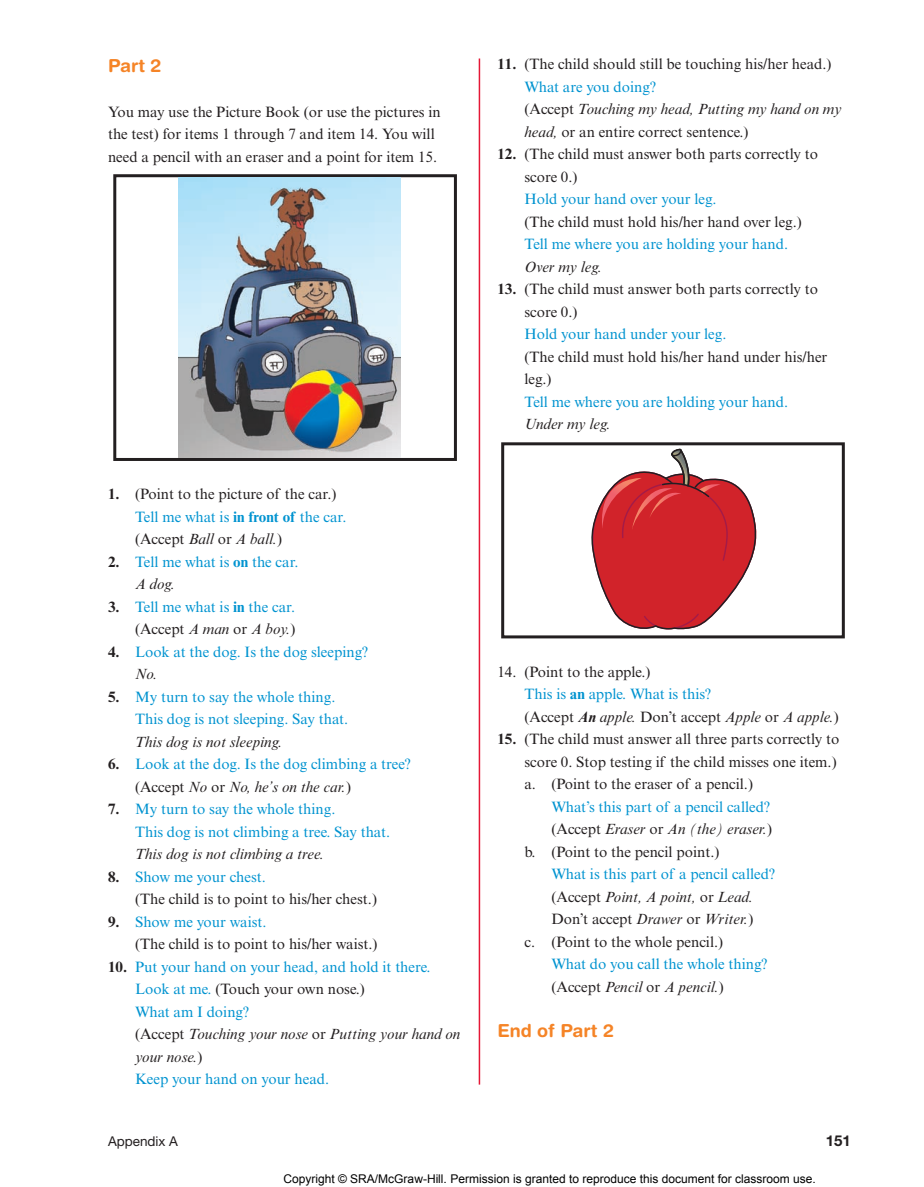
<style>
.page{position:relative;width:924px;height:1187px;background:#fff}
.page>*{position:absolute;margin:0;border:0;box-sizing:border-box;transform-origin:0 0}
.t1{font:700 18px "Helvetica Rounded LT Std";color:#f58427}
.t2{font:15px/22.5px "Times New Roman MT Std";color:#231f20}
.t3{font:15px/22.5px "Times New Roman MT Std";color:#0093d0}
.t4{font:italic 15px "Times New Roman MT Std";color:#231f20}
.t5{font:700 15px "Helvetica Neue LT Std";color:#231f20}
.t6{font:13.5px "Helvetica Neue LT Std";color:#231f20}
.t7{font:12px "Arial";color:#000}
.s1{font-weight:700}
.s2{color:#0093d0}
.s3{font-weight:700;color:#0093d0}
.s4{font-style:italic}
.s5{font-weight:700;color:#231f20}
.s6{font-style:italic;color:#231f20}
.s7{color:#231f20}
.s8{font-weight:700;font-style:italic}
.s9{font-style:normal}
</style>
<div class="page">
<hr style="left:478px;top:58px;width:2px;height:1026px;background:#e51836">
<div style="left:113px;top:174px;width:344px;height:287px;border:3px solid #231f20"></div>
<div style="left:501px;top:442px;width:343px;height:196px;border:3px solid #231f20"></div>
<svg style="left:591px;top:448px;width:166px;height:182px"></svg>
<img style="left:178px;top:178px;width:222px;height:280px">
<p class="t1" style="left:108px;top:58px;width:55px">Part 2</p>
<p class="t2" style="left:108px;top:102px;width:334px">You may use the Picture Book (or use the pictures in the test) for items 1 through 7 and item 14. You will need a pencil with an eraser and a point for item 15.</p>
<p class="t2" style="left:135px;top:484px;width:213px;text-indent:-27px"><span class="s1">1.</span> (Point to the picture of the car.)<br><span class="s2">Tell me what is</span> <span class="s3">in front of</span> <span class="s2">the car. </span>(Accept <span class="s4">Ball</span> or <span class="s4">A ball.</span>)</p>
<p class="t3" style="left:135px;top:552px;width:165px;text-indent:-27px"><span class="s5">2.</span> Tell me what is <span class="s1">on</span> the car.<br><span class="s6">A dog.</span></p>
<p class="t3" style="left:108px;top:597px;width:189px;text-align:right"><span class="s5">3.</span> Tell me what is <span class="s1">in</span> the car. <span class="s7">(Accept</span> <span class="s6">A man</span> <span class="s7">or</span> <span class="s6">A boy.</span><span class="s7">)</span></p>
<p class="t3" style="left:135px;top:642px;width:234px;text-indent:-27px"><span class="s5">4.</span> Look at the dog. Is the dog sleeping?<br><span class="s6">No.</span></p>
<p class="t3" style="left:135px;top:687px;width:215px;text-indent:-27px"><span class="s5">5.</span> My turn to say the whole thing.<br>This dog is not sleeping. Say that.</p>
<p class="t4" style="left:135px;top:736px;width:149px">This dog is not sleeping.</p>
<p class="t3" style="left:135px;top:754px;width:277px;text-indent:-27px"><span class="s5">6.</span> Look at the dog. Is the dog climbing a tree? <span class="s7">(Accept</span> <span class="s6">No</span> <span class="s7">or</span> <span class="s6">No, he’s on the car.</span><span class="s7">)</span></p>
<p class="t3" style="left:135px;top:799px;width:256px;text-indent:-27px"><span class="s5">7.</span> My turn to say the whole thing.<br>This dog is not climbing a tree. Say that.</p>
<p class="t4" style="left:135px;top:849px;width:190px">This dog is not climbing a tree.</p>
<p class="t2" style="left:135px;top:867px;width:243px;text-indent:-27px"><span class="s1">8.</span> <span class="s2">Show me your chest.<br></span>(The child is to point to his/her chest.)</p>
<p class="t2" style="left:135px;top:912px;width:244px;text-indent:-27px"><span class="s1">9.</span> <span class="s2">Show me your waist.<br></span>(The child is to point to his/her waist.)</p>
<p class="t3" style="left:135px;top:957px;width:327px;text-indent:-27px"><span class="s5">10.</span> Put your hand on your head, and hold it there.<br>Look at me. <span class="s7">(Touch your own nose.)<br></span>What am I doing?<br><span class="s7">(Accept</span> <span class="s6">Touching your nose</span> <span class="s7">or</span> <span class="s6">Putting your hand on your nose.</span><span class="s7">)<br></span>Keep your hand on your head.</p>
<p class="t2" style="left:524px;top:54px;width:318px;text-indent:-27px"><span class="s1">11.</span> (The child should still be touching his/her head.)<br><span class="s2">What are you doing?<br></span>(Accept <span class="s4">Touching my head, Putting my hand on my head,</span> or an entire correct sentence.)</p>
<p class="t2" style="left:524px;top:144px;width:295px;text-indent:-27px"><span class="s1">12.</span> (The child must answer both parts correctly to score 0.)</p>
<p class="t3" style="left:524px;top:189px;width:194px">Hold your hand over your leg.</p>
<p class="t2" style="left:524px;top:212px;width:279px">(The child must hold his/her hand over leg.)</p>
<p class="t3" style="left:524px;top:234px;width:265px">Tell me where you are holding your hand.</p>
<p class="t4" style="left:524px;top:261px;width:79px">Over my leg.</p>
<p class="t2" style="left:524px;top:279px;width:295px;text-indent:-27px"><span class="s1">13.</span> (The child must answer both parts correctly to score 0.)</p>
<p class="t3" style="left:524px;top:324px;width:203px">Hold your hand under your leg.</p>
<p class="t2" style="left:524px;top:347px;width:304px">(The child must hold his/her hand under his/her leg.)</p>
<p class="t3" style="left:524px;top:392px;width:265px">Tell me where you are holding your hand.</p>
<p class="t4" style="left:524px;top:419px;width:88px">Under my leg.</p>
<p class="t2" style="left:524px;top:662px;width:316px;text-indent:-27px">14. (Point to the apple.)<br><span class="s2">This is</span> <span class="s3">an</span> <span class="s2">apple. What is this?<br></span>(Accept <span class="s8">An</span> <span class="s4">apple.</span> Don’t accept <span class="s4">Apple</span> or <span class="s4">A apple.</span>)</p>
<p class="t2" style="left:524px;top:729px;width:316px;text-indent:-27px"><span class="s1">15.</span> (The child must answer all three parts correctly to score 0. Stop testing if the child misses one item.) a. (Point to the eraser of a pencil.)</p>
<p class="t3" style="left:551px;top:797px;width:220px">What’s this part of a pencil called?</p>
<p class="t4" style="left:551px;top:824px;width:222px"><span class="s9">(Accept</span> Eraser <span class="s9">or</span> An (the) eraser.<span class="s9">)</span></p>
<p class="t2" style="left:524px;top:842px;width:196px">b. (Point to the pencil point.)</p>
<p class="t3" style="left:551px;top:864px;width:225px">What is this part of a pencil called?</p>
<p class="t4" style="left:551px;top:891px;width:203px"><span class="s9">(Accept</span> Point, A point, <span class="s9">or</span> Lead.</p>
<p class="t2" style="left:551px;top:909px;width:203px">Don’t accept <span class="s4">Drawer</span> or <span class="s4">Writer.</span>)</p>
<p class="t2" style="left:524px;top:932px;width:200px">c. (Point to the whole pencil.)</p>
<p class="t3" style="left:551px;top:954px;width:217px">What do you call the whole thing? <span class="s7">(Accept</span> <span class="s6">Pencil</span> <span class="s7">or</span> <span class="s6">A pencil.</span><span class="s7">)</span></p>
<p class="t1" style="left:497px;top:1023px;width:118px">End of Part 2</p>
<p class="t6" style="left:108px;top:1137px;width:72px">Appendix A</p>
<p class="t5" style="left:825px;top:1135px;width:27px">151</p>
<p class="t7" style="left:283px;top:1171px;width:534px">Copyright © SRA/McGraw-Hill. Permission is granted to reproduce this document for classroom use.</p>
</div>
